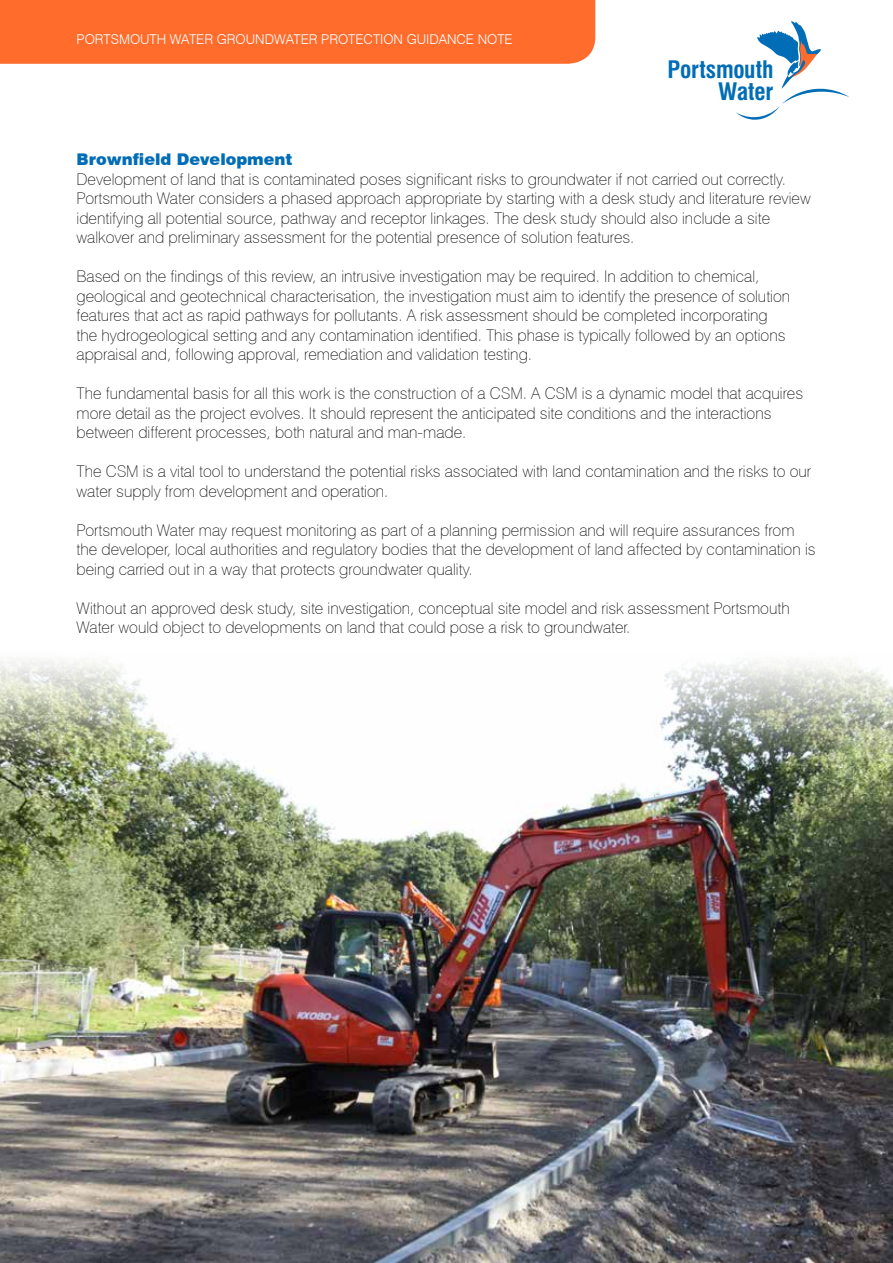
<style>
.page{position:relative;width:893px;height:1263px;background:#fff}
.page>*{position:absolute;margin:0;border:0;box-sizing:border-box;transform-origin:0 0}
.t1{font:700 condensed 23.55px/21.6px "Swiss 721 BT";letter-spacing:-.01em;color:#006db6;text-align:right}
.t2{font:100 16.2px/19.5px "Swiss 721 BT";color:#000}
.t3{font:900 16.2px "Swiss 721 BT";color:#006db6}
.t4{font:300 13.5px "Swiss 721 BT";color:#fff}
</style>
<div class="page">
<div style="left:0;top:0;width:595px;height:64px;background:#ff6c2c"></div>
<svg style="left:736px;top:21px;width:113px;height:99px"></svg>
<img style="left:0;top:659px;width:893px;height:604px">
<p class="t4" style="left:77px;top:31px;width:438px">PORTSMOUTH WATER GROUNDWATER PROTECTION GUIDANCE NOTE</p>
<h1 class="t1" style="left:668px;top:59px;width:107px">Portsmouth<br>Water</h1>
<p class="t3" style="left:77px;top:150px;width:217px">Brownfield Development</p>
<p class="t2" style="left:77px;top:169px;width:736px">Development of land that is contaminated poses significant risks to groundwater if not carried out correctly.<br>Portsmouth Water considers a phased approach appropriate by starting with a desk study and literature review identifying all potential source, pathway and receptor linkages. The desk study should also include a site walkover and preliminary assessment for the potential presence of solution features.</p>
<p class="t2" style="left:77px;top:267px;width:715px">Based on the findings of this review, an intrusive investigation may be required. In addition to chemical, geological and geotechnical characterisation, the investigation must aim to identify the presence of solution features that act as rapid pathways for pollutants. A risk assessment should be completed incorporating the hydrogeological setting and any contamination identified. This phase is typically followed by an options appraisal and, following approval, remediation and validation testing.</p>
<p class="t2" style="left:77px;top:384px;width:728px">The fundamental basis for all this work is the construction of a CSM. A CSM is a dynamic model that acquires more detail as the project evolves. It should represent the anticipated site conditions and the interactions between different processes, both natural and man-made.</p>
<p class="t2" style="left:77px;top:462px;width:736px">The CSM is a vital tool to understand the potential risks associated with land contamination and the risks to our water supply from development and operation.</p>
<p class="t2" style="left:77px;top:520px;width:740px">Portsmouth Water may request monitoring as part of a planning permission and will require assurances from the developer, local authorities and regulatory bodies that the development of land affected by contamination is being carried out in a way that protects groundwater quality.</p>
<p class="t2" style="left:77px;top:598px;width:715px">Without an approved desk study, site investigation, conceptual site model and risk assessment Portsmouth<br>Water would object to developments on land that could pose a risk to groundwater.</p>
</div>
